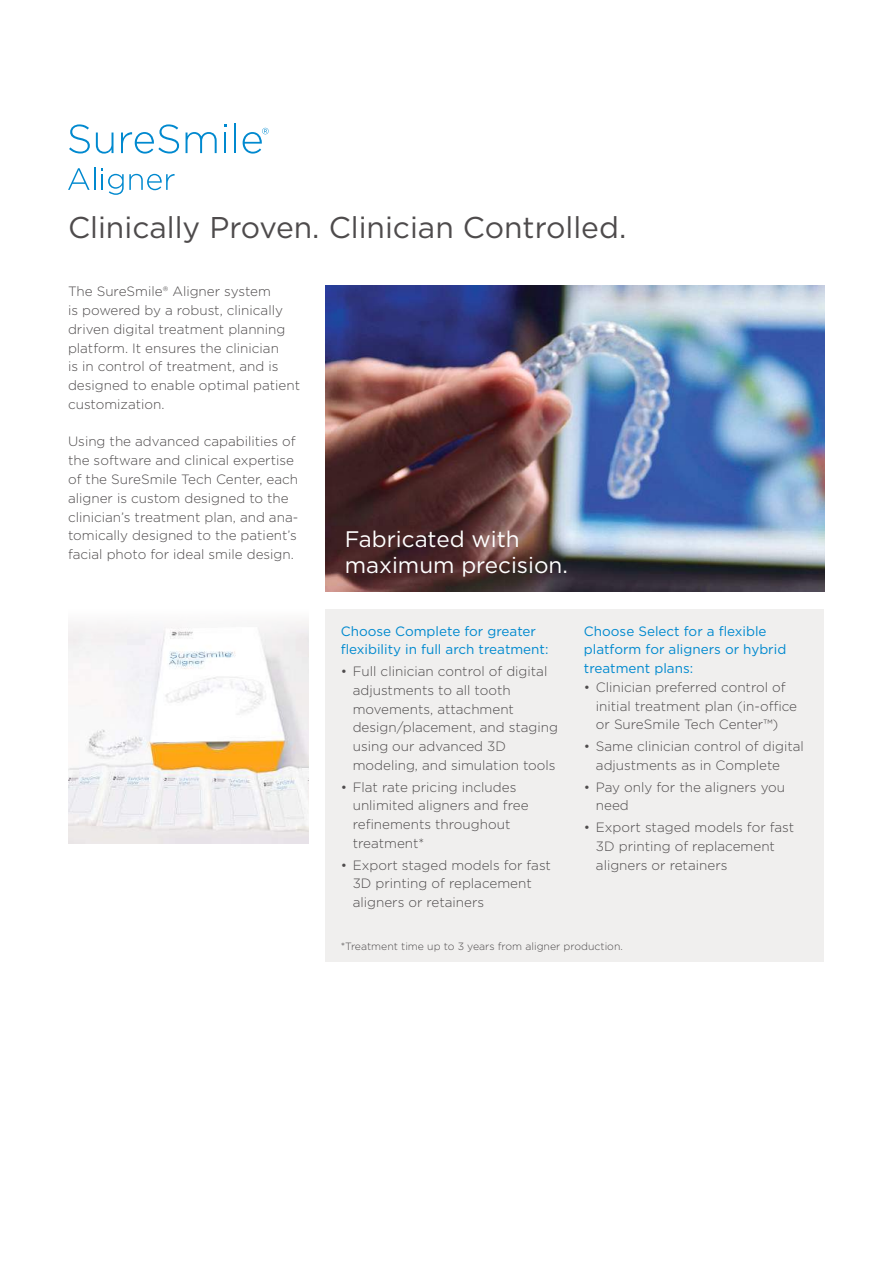
<style>
.page{position:relative;width:893px;height:1263px;background:#fff}
.page>*{position:absolute;margin:0;border:0;box-sizing:border-box;transform-origin:0 0}
.t1{font:30px "Gotham";color:#4e4b4c}
.t2{font:22.5px/25.5px "Gotham";color:#fff}
.t3{font:300 13.5px/18.8px "Gotham";color:#4e4b4c}
.t4{font:13.5px/18.8px "Gotham";color:#0089cf}
.t5{font:300 10.5px "Gotham";color:#4e4b4c}
</style>
<div class="page">
<img style="left:68px;top:620px;width:241px;height:224px">
<svg style="left:69px;top:124px;width:21px;height:29px"></svg>
<svg style="left:96px;top:133px;width:17px;height:21px"></svg>
<svg style="left:121px;top:124px;width:58px;height:30px"></svg>
<svg style="left:186px;top:132px;width:31px;height:21px"></svg>
<hr style="left:224px;top:133px;width:2px;height:20px;background:#0089cf">
<hr style="left:234px;top:124px;width:2px;height:29px;background:#0089cf">
<svg style="left:68px;top:168px;width:22px;height:22px"></svg>
<hr style="left:94px;top:167px;width:2px;height:23px;background:#0089cf">
<svg style="left:101px;top:168px;width:74px;height:27px"></svg>
<svg style="left:243px;top:128px;width:26px;height:26px"></svg>
<img style="left:326px;top:286px;width:498px;height:306px">
<div style="left:326px;top:610px;width:498px;height:352px;background:#f0efee"></div>
<h1 class="t1" style="left:68px;top:208px;width:560px">Clinically Proven. Clinician Controlled.</h1>
<p class="t3" style="left:68px;top:282px;width:234px">The SureSmile® Aligner system<br>is powered by a robust, clinically driven digital treatment planning platform. It ensures the clinician<br>is in control of treatment, and is designed to enable optimal patient customization.</p>
<p class="t3" style="left:68px;top:432px;width:232px">Using the advanced capabilities of the software and clinical expertise of the SureSmile Tech Center, each aligner is custom designed to the clinician’s treatment plan, and ana&shy;tomically designed to the patient’s facial photo for ideal smile design.</p>
<h2 class="t2" style="left:345px;top:526px;width:225px">Fabricated with maximum precision.</h2>
<p class="t4" style="left:341px;top:621px;width:209px">Choose Complete for greater flexibility in full arch treatment:</p>
<p class="t3" style="left:353px;top:661px;width:207px;text-indent:-12px">• Full clinician control of digital adjustments to all tooth movements, attachment design/placement, and staging using our advanced 3D modeling, and simulation tools</p>
<p class="t3" style="left:353px;top:777px;width:177px;text-indent:-12px">• Flat rate pricing includes unlimited aligners and free refinements throughout treatment*</p>
<p class="t3" style="left:353px;top:855px;width:200px;text-indent:-12px">• Export staged models for fast<br>3D printing of replacement aligners or retainers</p>
<p class="t4" style="left:584px;top:621px;width:204px">Choose Select for a flexible platform for aligners or hybrid treatment plans:</p>
<p class="t3" style="left:596px;top:677px;width:203px;text-indent:-12px">• Clinician preferred control of initial treatment plan (in-office or SureSmile Tech Center™)</p>
<p class="t3" style="left:596px;top:736px;width:209px;text-indent:-12px">• Same clinician control of digital adjustments as in Complete</p>
<p class="t3" style="left:596px;top:777px;width:191px;text-indent:-12px">• Pay only for the aligners you need</p>
<p class="t3" style="left:596px;top:817px;width:200px;text-indent:-12px">• Export staged models for fast<br>3D printing of replacement aligners or retainers</p>
<p class="t5" style="left:341px;top:940px;width:284px">*Treatment time up to 3 years from aligner production.</p>
</div>
